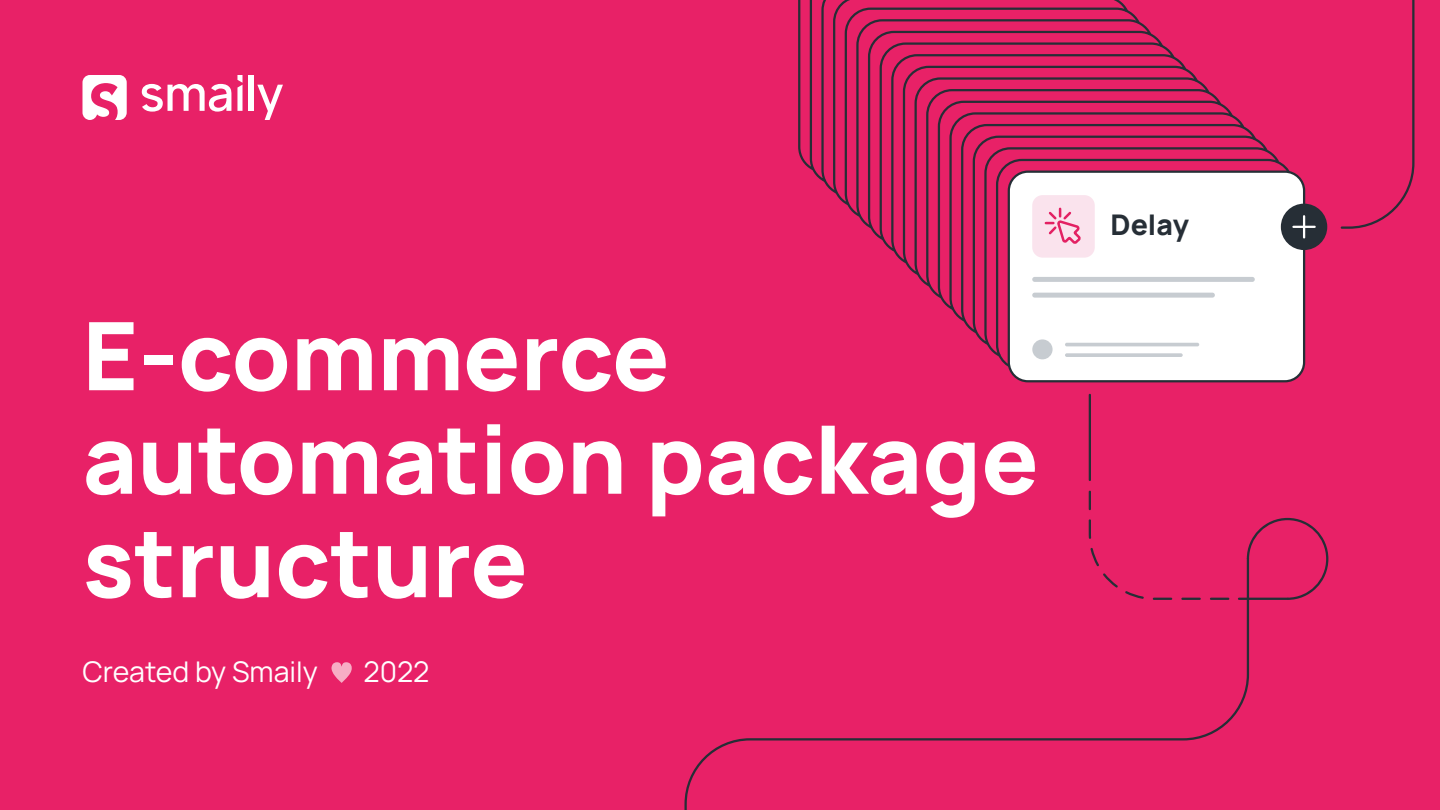
<style>
.page{position:relative;width:1440px;height:810px;background:#e82167}
.page>*{position:absolute;margin:0;border:0;box-sizing:border-box;transform-origin:0 0}
.t1{font:800 94.5px "Manrope";color:#fff}
.t2{font:28.5px "Manrope";color:#fff}
.t3{font:800 28.42px "Manrope";color:#262e36}
</style>
<div class="page">
<div style="left:249px;top:75px;width:5px;height:36px;background:#fff"></div>
<svg style="left:237px;top:75px;width:6px;height:36px"></svg>
<svg style="left:257px;top:85px;width:26px;height:35px"></svg>
<svg style="left:82px;top:75px;width:45px;height:45px"></svg>
<svg style="left:142px;top:84px;width:89px;height:28px"></svg>
<div style="left:1009px;top:172px;width:295px;height:209px;background:#fff;border-radius:19px"></div>
<div style="left:1008px;top:171px;width:297px;height:211px;border:2px solid #262e36;border-radius:19px"></div>
<div style="left:1281px;top:204px;width:46px;height:46px;background:#262e36;border-radius:50%"></div>
<hr style="left:1303px;top:216px;width:2px;height:21px;background:#fff">
<hr style="left:1293px;top:226px;width:22px;height:2px;background:#fff">
<svg style="left:860px;top:23px;width:421px;height:336px"></svg>
<svg style="left:798px;top:0;width:344px;height:219px"></svg>
<svg style="left:684px;top:558px;width:565px;height:252px"></svg>
<svg style="left:1089px;top:491px;width:140px;height:109px"></svg>
<hr style="left:1089px;top:394px;width:2px;height:87px;background:#262e36">
<svg style="left:1247px;top:518px;width:81px;height:82px"></svg>
<svg style="left:1341px;top:0;width:74px;height:229px"></svg>
<hr style="left:1065px;top:343px;width:134px;height:3px;background:#c7ccd1;border-radius:2px">
<svg style="left:1065px;top:353px;width:118px;height:4px"></svg>
<svg style="left:332px;top:662px;width:20px;height:21px"></svg>
<p class="t1" style="left:82px;top:274px;width:589px">E-commerce</p>
<p class="t1" style="left:82px;top:378px;width:958px">automation package</p>
<p class="t1" style="left:82px;top:481px;width:447px">structure</p>
<p class="t2" style="left:82px;top:650px;width:237px">Created by Smaily</p>
<p class="t2" style="left:363px;top:650px;width:68px">2022</p>
<p class="t3" style="left:1111px;top:200px;width:80px">Delay</p>
</div>
